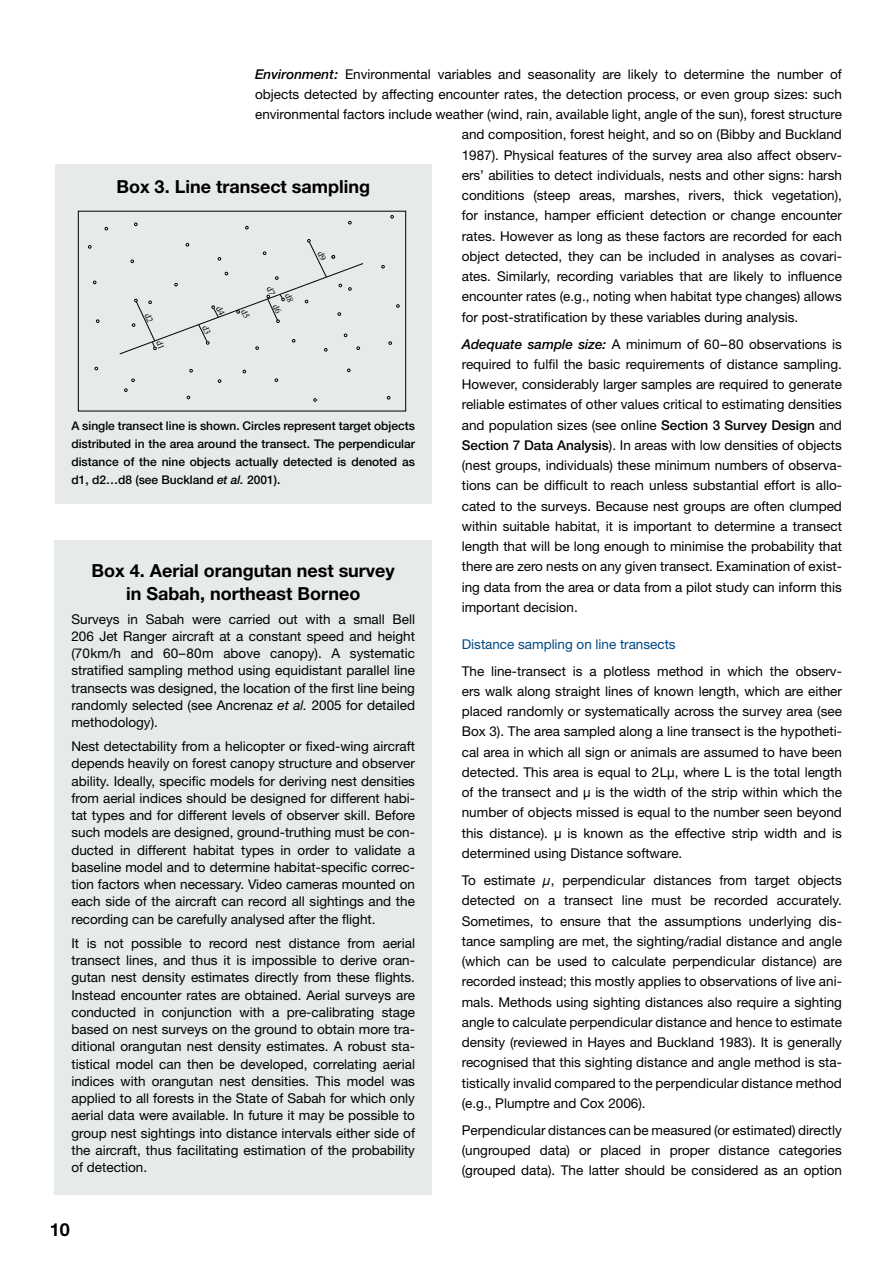
<style>
.page{position:relative;width:893px;height:1263px;background:#fff}
.page>*{position:absolute;margin:0;border:0;box-sizing:border-box;transform-origin:0 0}
.t1{font:700 18px/22.5px "Helvetica Neue";color:#000;text-align:center}
.t2{font:13.5px/20.2px "Helvetica Neue";color:#000;text-align:justify}
.t3{font:13.5px "Helvetica Neue";color:#004983}
.t4{font:500 12px/18px "Helvetica Neue";color:#000;text-align:justify}
.s1{font-weight:500;font-style:italic}
.s2{font-weight:500}
.s3{font-style:italic}
</style>
<div class="page">
<div style="left:55px;top:165px;width:377px;height:339px;background:#e7eaea"></div>
<div style="left:78px;top:211px;width:328px;height:200px;border:1px solid #000"></div>
<div style="left:54px;top:540px;width:378px;height:655px;background:#e7eaea"></div>
<svg style="left:119px;top:239px;width:245px;height:115px"></svg>
<p class="t2" style="left:255px;top:64px;width:588px"><span class="s1">Environment:</span> Environmental variables and seasonality are likely to determine the number of</p>
<p class="t2" style="left:255px;top:84px;width:588px">objects detected by affecting encounter rates, the detection process, or even group sizes: such</p>
<p class="t2" style="left:255px;top:104px;width:588px">environmental factors include weather (wind, rain, available light, angle of the sun), forest structure</p>
<p class="t2" style="left:462px;top:124px;width:382px">and composition, forest height, and so on (Bibby and Buckland</p>
<p class="t2" style="left:462px;top:145px;width:382px">1987). Physical features of the survey area also affect observ-</p>
<p class="t2" style="left:462px;top:165px;width:382px">ers’ abilities to detect individuals, nests and other signs: harsh</p>
<p class="t2" style="left:462px;top:185px;width:382px">conditions (steep areas, marshes, rivers, thick vegetation),</p>
<p class="t2" style="left:462px;top:205px;width:382px">for instance, hamper efficient detection or change encounter</p>
<p class="t2" style="left:462px;top:226px;width:382px">rates. However as long as these factors are recorded for each</p>
<p class="t2" style="left:462px;top:246px;width:382px">object detected, they can be included in analyses as covari-</p>
<p class="t2" style="left:462px;top:266px;width:382px">ates. Similarly, recording variables that are likely to influence</p>
<p class="t2" style="left:462px;top:286px;width:382px">encounter rates (e.g., noting when habitat type changes) allows</p>
<p class="t2" style="left:462px;top:307px;width:338px">for post-stratification by these variables during analysis.</p>
<p class="t2" style="left:462px;top:334px;width:382px"><span class="s1">Adequate sample size:</span> A minimum of 60–80 observations is required to fulfil the basic requirements of distance sampling.<br>However, considerably larger samples are required to generate reliable estimates of other values critical to estimating densities and population sizes (see online <span class="s2">Section 3 Survey Design</span> and <span class="s2">Section 7 Data Analysis</span>). In areas with low densities of objects (nest groups, individuals) these minimum numbers of observa&shy;tions can be difficult to reach unless substantial effort is allo&shy;cated to the surveys. Because nest groups are often clumped within suitable habitat, it is important to determine a transect length that will be long enough to minimise the probability that there are zero nests on any given transect. Examination of exist&shy;ing data from the area or data from a pilot study can inform this important decision.</p>
<p class="t3" style="left:462px;top:636px;width:215px">Distance sampling on line transects</p>
<p class="t2" style="left:462px;top:661px;width:382px">The line-transect is a plotless method in which the observ&shy;ers walk along straight lines of known length, which are either placed randomly or systematically across the survey area (see Box 3). The area sampled along a line transect is the hypotheti&shy;cal area in which all sign or animals are assumed to have been detected. This area is equal to 2Lμ, where L is the total length of the transect and μ is the width of the strip within which the number of objects missed is equal to the number seen beyond this distance). μ is known as the effective strip width and is determined using Distance software.</p>
<p class="t2" style="left:462px;top:870px;width:382px">To estimate <span class="s3">μ</span>, perpendicular distances from target objects detected on a transect line must be recorded accurately.<br>Sometimes, to ensure that the assumptions underlying dis&shy;tance sampling are met, the sighting/radial distance and angle (which can be used to calculate perpendicular distance) are recorded instead; this mostly applies to observations of live ani&shy;mals. Methods using sighting distances also require a sighting angle to calculate perpendicular distance and hence to estimate density (reviewed in Hayes and Buckland 1983). It is generally recognised that this sighting distance and angle method is sta&shy;tistically invalid compared to the perpendicular distance method (e.g., Plumptre and Cox 2006).</p>
<p class="t2" style="left:462px;top:1120px;width:382px">Perpendicular distances can be measured (or estimated) directly (ungrouped data) or placed in proper distance categories (grouped data). The latter should be considered as an option</p>
<h1 class="t1" style="left:116px;top:175px;width:255px">Box 3. Line transect sampling</h1>
<p class="t4" style="left:71px;top:417px;width:345px">A single transect line is shown. Circles represent target objects distributed in the area around the transect. The perpendicular distance of the nine objects actually detected is denoted as d1, d2…d8 (see Buckland <span class="s3">et al.</span> 2001).</p>
<h1 class="t1" style="left:91px;top:559px;width:305px">Box 4. Aerial orangutan nest survey in Sabah, northeast Borneo</h1>
<p class="t2" style="left:71px;top:610px;width:345px;line-height:17.2px">Surveys in Sabah were carried out with a small Bell 206 Jet Ranger aircraft at a constant speed and height (70km/h and 60–80m above canopy). A systematic stratified sampling method using equidistant parallel line transects was designed, the location of the first line being randomly selected (see Ancrenaz <span class="s3">et al.</span> 2005 for detailed methodology).</p>
<p class="t2" style="left:71px;top:737px;width:345px;line-height:17.2px">Nest detectability from a helicopter or fixed-wing aircraft depends heavily on forest canopy structure and observer ability. Ideally, specific models for deriving nest densities from aerial indices should be designed for different habi&shy;tat types and for different levels of observer skill. Before such models are designed, ground-truthing must be con&shy;ducted in different habitat types in order to validate a baseline model and to determine habitat-specific correc&shy;tion factors when necessary. Video cameras mounted on each side of the aircraft can record all sightings and the recording can be carefully analysed after the flight.</p>
<p class="t2" style="left:71px;top:934px;width:345px;line-height:17.2px">It is not possible to record nest distance from aerial transect lines, and thus it is impossible to derive oran&shy;gutan nest density estimates directly from these flights.<br>Instead encounter rates are obtained. Aerial surveys are conducted in conjunction with a pre-calibrating stage based on nest surveys on the ground to obtain more tra&shy;ditional orangutan nest density estimates. A robust sta&shy;tistical model can then be developed, correlating aerial indices with orangutan nest densities. This model was applied to all forests in the State of Sabah for which only aerial data were available. In future it may be possible to group nest sightings into distance intervals either side of the aircraft, thus facilitating estimation of the probability of detection.</p>
<h1 class="t1" style="left:50px;top:1218px;width:22px">10</h1>
</div>
